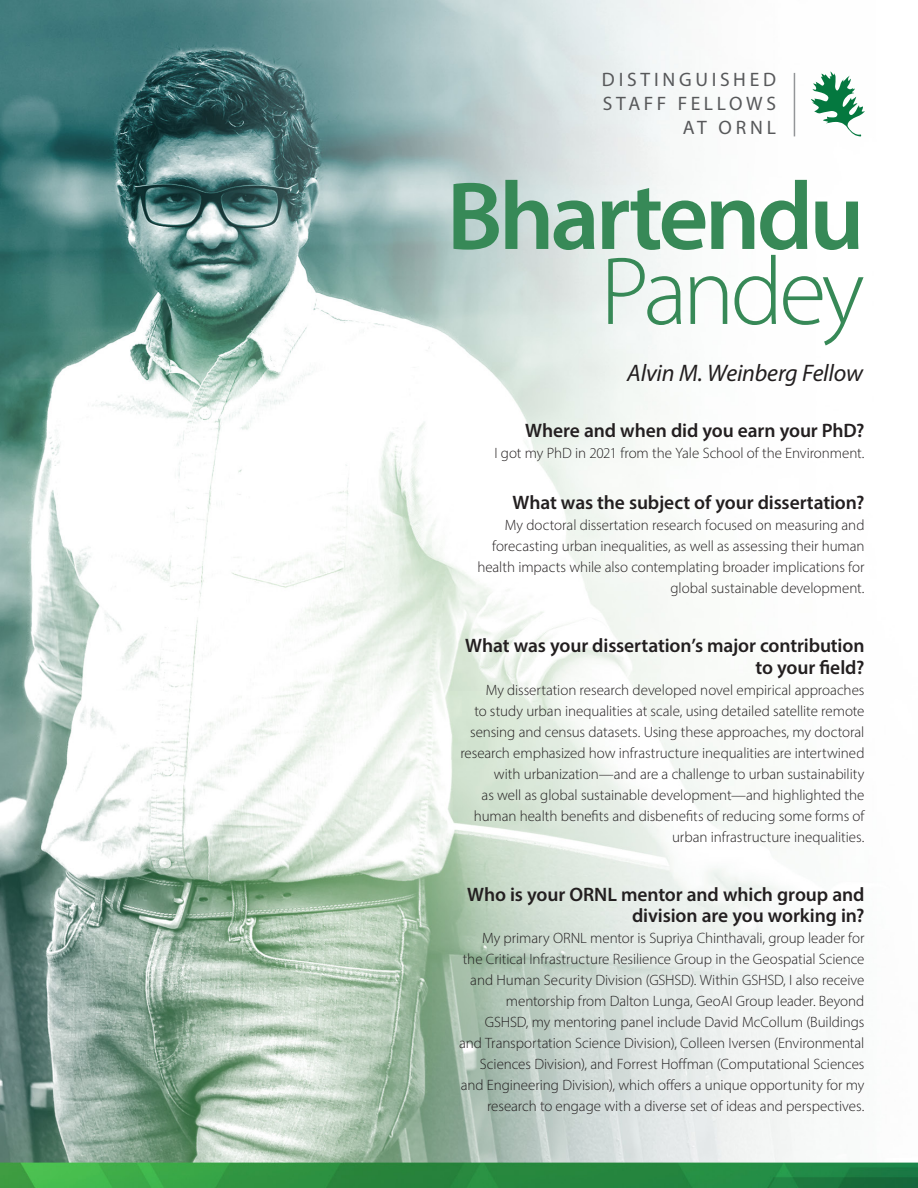
<style>
.page{position:relative;width:918px;height:1188px;background:#fff}
.page>*{position:absolute;margin:0;border:0;box-sizing:border-box;transform-origin:0 0}
.black_subtitle{font:600 97.35px/75px "Myriad Pro";letter-spacing:-.04em;color:#378957;text-align:right}
.black_subtitle-2{font:italic 24px "Myriad Pro";letter-spacing:-.01em;color:#231f20}
.black_subtitle-3{font:600 19.5px/22.5px "Myriad Pro";letter-spacing:-.005em;color:#231f20;text-align:right}
.black_subtitle-4{font:19.5px/24px "Myriad Pro";letter-spacing:.185em;color:#57585a;text-align:right}
.black_subtitle-5{font:300 15px/21px "Myriad Pro";letter-spacing:-.005em;color:#231f20;text-align:right}
.s1{font-weight:300}
</style>
<div class="page">
<img style="left:0;top:0;width:918px;height:1188px">
<svg style="left:811px;top:71px;width:54px;height:65px"></svg>
<hr style="left:794px;top:73px;width:1px;height:63px;background:#939598">
<p class="black_subtitle-4" style="left:602px;top:67px;width:176px">DISTINGUISHED<br>STAFF FELLOWS<br>AT ORNL</p>
<p class="black_subtitle" style="left:447px;top:176px;width:419px">Bhartendu<br><span class="s1">Pandey</span></p>
<p class="black_subtitle-2" style="left:627px;top:359px;width:237px">Alvin M. Weinberg Fellow</p>
<p class="black_subtitle-3" style="left:525px;top:419px;width:341px">Where and when did you earn your PhD?</p>
<p class="black_subtitle-5" style="left:495px;top:442px;width:371px">I got my PhD in 2021 from the Yale School of the Environment.</p>
<p class="black_subtitle-3" style="left:512px;top:491px;width:354px">What was the subject of your dissertation?</p>
<p class="black_subtitle-5" style="left:477px;top:514px;width:389px">My doctoral dissertation research focused on measuring and forecasting urban inequalities, as well as assessing their human health impacts while also contemplating broader implications for global sustainable development.</p>
<p class="black_subtitle-3" style="left:465px;top:633px;width:401px">What was your dissertation’s major contribution to your field?</p>
<p class="black_subtitle-5" style="left:460px;top:679px;width:406px">My dissertation research developed novel empirical approaches<br>to study urban inequalities at scale, using detailed satellite remote sensing and census datasets. Using these approaches, my doctoral research emphasized how infrastructure inequalities are intertwined with urbanization—and are a challenge to urban sustainability<br>as well as global sustainable development—and highlighted the human health benefits and disbenefits of reducing some forms of urban infrastructure inequalities.</p>
<p class="black_subtitle-3" style="left:467px;top:883px;width:399px;line-height:21px">Who is your ORNL mentor and which group and division are you working in?</p>
<p class="black_subtitle-5" style="left:459px;top:927px;width:407px">My primary ORNL mentor is Supriya Chinthavali, group leader for the Critical Infrastructure Resilience Group in the Geospatial Science and Human Security Division (GSHSD). Within GSHSD, I also receive mentorship from Dalton Lunga, GeoAI Group leader. Beyond GSHSD, my mentoring panel include David McCollum (Buildings and Transportation Science Division), Colleen Iversen (Environmental Sciences Division), and Forrest Hoffman (Computational Sciences and Engineering Division), which offers a unique opportunity for my research to engage with a diverse set of ideas and perspectives.</p>
</div>
